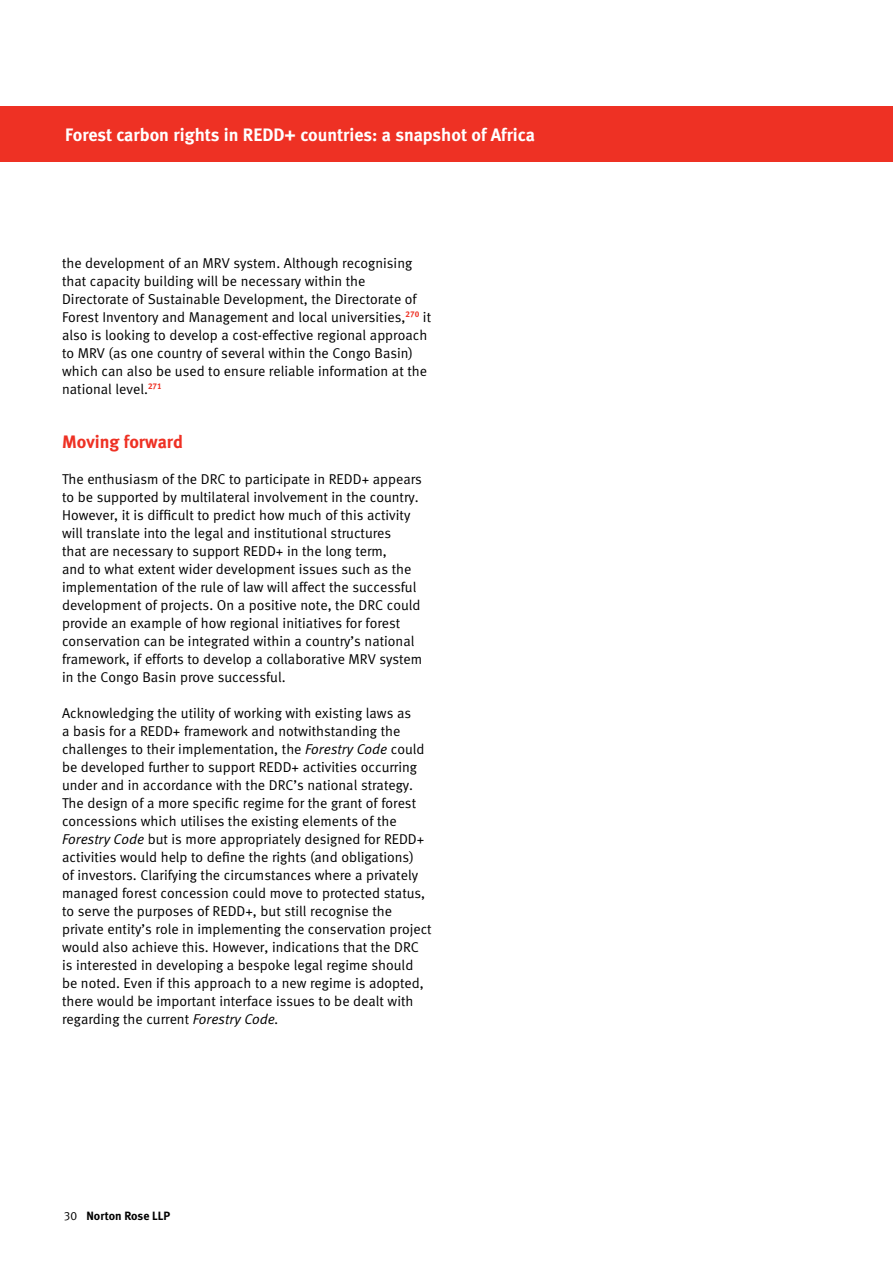
<style>
.page{position:relative;width:893px;height:1263px;background:#fff}
.page>*{position:absolute;margin:0;border:0;box-sizing:border-box;transform-origin:0 0}
.t1{font:18px "Meta Bold LF";color:#fff}
.t2{font:18px "Meta Bold LF";color:#ee3124}
.t3{font:14.25px/18px "Meta Normal LF";color:#000}
.t4{font:12px "Meta Bold LF";color:#000}
.s1{font-style:italic}
.s2{font-family:"Meta Normal LF"}
</style>
<div class="page">
<div style="left:0;top:106px;width:893px;height:56px;background:#ee3124"></div>
<p class="t1" style="left:65px;top:124px;width:471px">Forest carbon rights in REDD+ countries: a snapshot of Africa</p>
<p class="t3" style="left:62px;top:254px;width:370px">the development of an MRV system. Although recognising that capacity building will be necessary within the Directorate of Sustainable Development, the Directorate of Forest Inventory and Management and local universities,<sup>270</sup> it also is looking to develop a cost-effective regional approach to MRV (as one country of several within the Congo Basin) which can also be used to ensure reliable information at the national level.<sup>271</sup></p>
<p class="t2" style="left:62px;top:431px;width:123px">Moving forward</p>
<p class="t3" style="left:62px;top:470px;width:362px">The enthusiasm of the DRC to participate in REDD+ appears to be supported by multilateral involvement in the country.<br>However, it is difficult to predict how much of this activity will translate into the legal and institutional structures<br>that are necessary to support REDD+ in the long term,<br>and to what extent wider development issues such as the implementation of the rule of law will affect the successful development of projects. On a positive note, the DRC could provide an example of how regional initiatives for forest conservation can be integrated within a country’s national framework, if efforts to develop a collaborative MRV system in the Congo Basin prove successful.</p>
<p class="t3" style="left:62px;top:704px;width:371px">Acknowledging the utility of working with existing laws as<br>a basis for a REDD+ framework and notwithstanding the challenges to their implementation, the <span class="s1">Forestry Code</span> could be developed further to support REDD+ activities occurring under and in accordance with the DRC’s national strategy.<br>The design of a more specific regime for the grant of forest concessions which utilises the existing elements of the <span class="s1">Forestry Code</span> but is more appropriately designed for REDD+ activities would help to define the rights (and obligations)<br>of investors. Clarifying the circumstances where a privately managed forest concession could move to protected status, to serve the purposes of REDD+, but still recognise the private entity’s role in implementing the conservation project would also achieve this. However, indications that the DRC is interested in developing a bespoke legal regime should be noted. Even if this approach to a new regime is adopted, there would be important interface issues to be dealt with regarding the current <span class="s1">Forestry Code.</span></p>
<p class="t4" style="left:64px;top:1209px;width:108px"><span class="s2">30</span> Norton Rose LLP</p>
</div>
